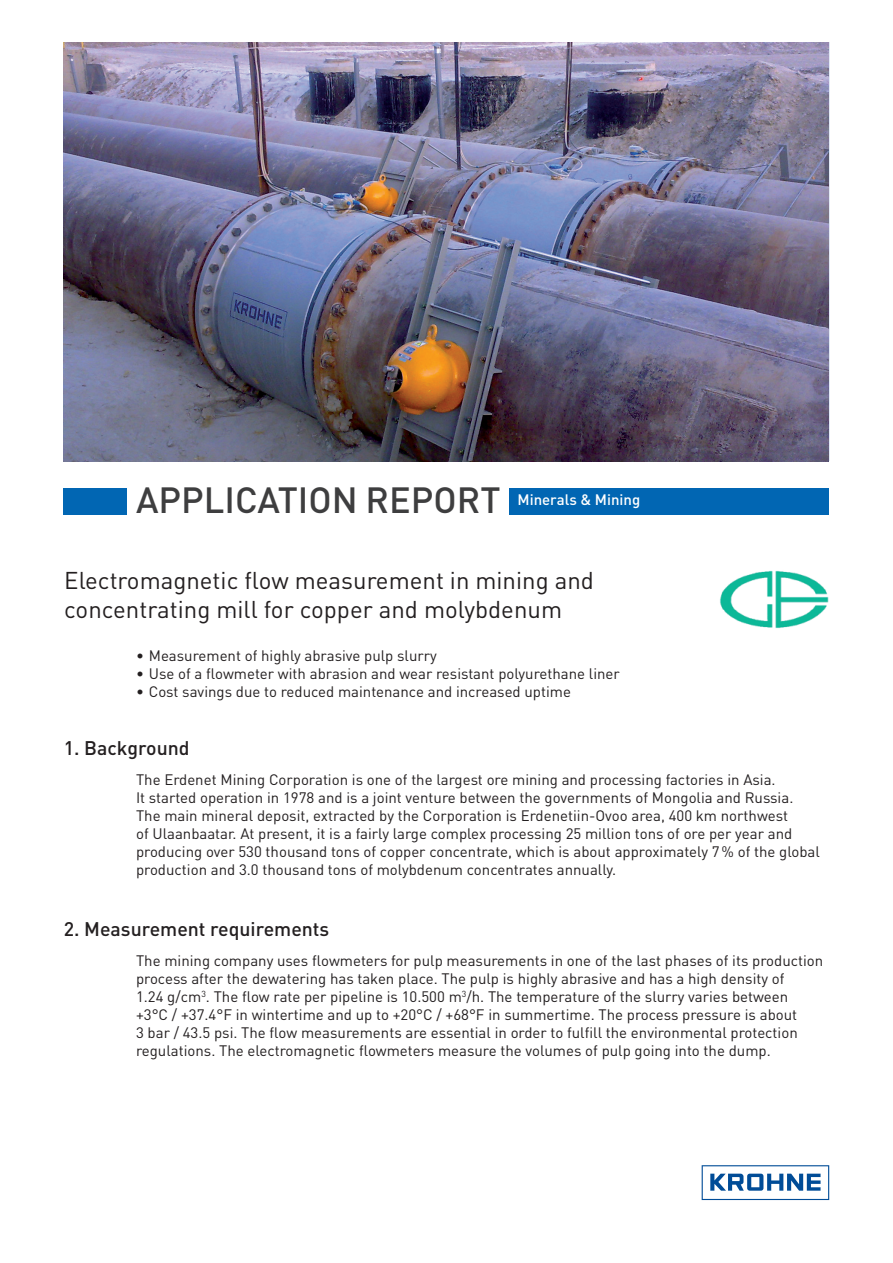
<style>
.page{position:relative;width:893px;height:1263px;background:#fff}
.page>*{position:absolute;margin:0;border:0;box-sizing:border-box;transform-origin:0 0}
.t1{font:500 36px "DIN Pro";color:#3e3e3f}
.t2{font:24px/28.8px "DIN Pro";color:#231f20}
.t3{font:500 19.5px "DIN Pro";color:#231f20}
.t4{font:15px/18px "DIN Pro";color:#231f20}
.t5{font:500 15px "DIN Pro";color:#fff}
</style>
<div class="page">
<img style="left:64px;top:42px;width:765px;height:419px">
<div style="left:64px;top:488px;width:765px;height:26px;background:#0166b3"></div>
<div style="left:128px;top:487px;width:381px;height:29px;background:#fff"></div>
<img style="left:720px;top:570px;width:109px;height:59px">
<svg style="left:702px;top:1165px;width:127px;height:35px"></svg>
<h1 class="t1" style="left:136px;top:476px;width:366px">APPLICATION REPORT</h1>
<p class="t5" style="left:517px;top:490px;width:124px">Minerals &amp; Mining</p>
<h2 class="t2" style="left:64px;top:565px;width:531px">Electromagnetic flow measurement in mining and concentrating mill for copper and molybdenum</h2>
<p class="t4" style="left:136px;top:645px;width:302px">• Measurement of highly abrasive pulp slurry</p>
<p class="t4" style="left:136px;top:663px;width:485px">• Use of a flowmeter with abrasion and wear resistant polyurethane liner</p>
<p class="t4" style="left:136px;top:681px;width:436px">• Cost savings due to reduced maintenance and increased uptime</p>
<h3 class="t3" style="left:64px;top:735px;width:127px">1. Background</h3>
<p class="t4" style="left:136px;top:770px;width:685px">The Erdenet Mining Corporation is one of the largest ore mining and processing factories in Asia.<br>It started operation in 1978 and is a joint venture between the governments of Mongolia and Russia.<br>The main mineral deposit, extracted by the Corporation is Erdenetiin-Ovoo area, 400 km northwest<br>of Ulaanbaatar. At present, it is a fairly large complex processing 25 million tons of ore per year and producing over 530 thousand tons of copper concentrate, which is about approximately 7% of the global production and 3.0 thousand tons of molybdenum concentrates annually.</p>
<h3 class="t3" style="left:64px;top:915px;width:267px">2. Measurement requirements</h3>
<p class="t4" style="left:136px;top:951px;width:689px">The mining company uses flowmeters for pulp measurements in one of the last phases of its production process after the dewatering has taken place. The pulp is highly abrasive and has a high density of<br>1.24 g/cm<sup>3</sup>. The flow rate per pipeline is 10.500 m<sup>3</sup>/h. The temperature of the slurry varies between +3°C / +37.4°F in wintertime and up to +20°C / +68°F in summertime. The process pressure is about<br>3 bar / 43.5 psi. The flow measurements are essential in order to fulfill the environmental protection regulations. The electromagnetic flowmeters measure the volumes of pulp going into the dump.</p>
</div>
